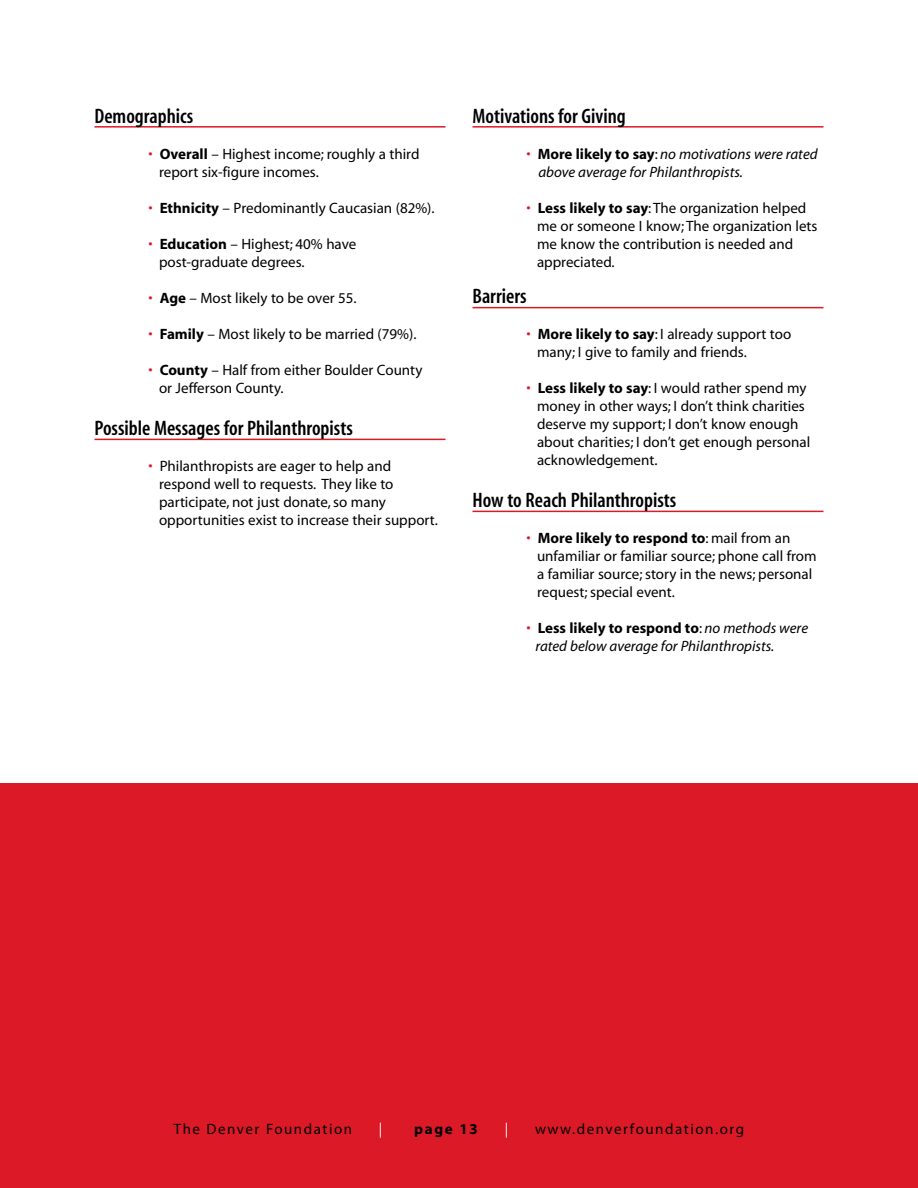
<style>
.page{position:relative;width:918px;height:1188px;background:#fff}
.page>*{position:absolute;margin:0;border:0;box-sizing:border-box;transform-origin:0 0}
.t1{font:21px "Myriad MM 565 300";color:#000}
.t2{font:15px/18px "Myriad MM 400 600";color:#000}
.t3{font:15px/18px "Myriad MM It 400 600";color:#000}
.t4{font:15px "Myriad MM 700 600";color:#000}
.t5{font:15px "Myriad MM 400 600";letter-spacing:.1em;color:#000}
.t6{font:15px "Myriad MM 400 600";color:#fff}
.s1{color:#dc1927}
.s2{font-family:"Myriad MM 700 600"}
.s3{font-family:"Myriad MM 400 600";color:#dc1927}
.s4{font-family:"Myriad MM 400 600"}
.s5{font-family:"Myriad MM It 400 600"}
</style>
<div class="page">
<div style="left:0;top:783px;width:918px;height:405px;background:#dc1927"></div>
<hr style="left:94px;top:126px;width:352px;height:2px;background:#dc1927">
<hr style="left:472px;top:126px;width:352px;height:2px;background:#dc1927">
<hr style="left:472px;top:307px;width:352px;height:1px;background:#dc1927">
<hr style="left:472px;top:511px;width:352px;height:1px;background:#dc1927">
<hr style="left:94px;top:439px;width:352px;height:1px;background:#dc1927">
<h1 class="t1" style="left:94px;top:107px;width:100px">Demographics</h1>
<p class="t2" style="left:159px;top:145px;width:262px;text-indent:-11px"><span class="s1">•</span> <span class="s2">Overall</span> – Highest income; roughly a third report six-figure incomes.</p>
<p class="t2" style="left:148px;top:199px;width:288px"><span class="s1">•</span> <span class="s2">Ethnicity</span> – Predominantly Caucasian (82%).</p>
<p class="t2" style="left:159px;top:235px;width:199px;text-indent:-11px"><span class="s1">•</span> <span class="s2">Education</span> – Highest; 40% have post-graduate degrees.</p>
<p class="t2" style="left:149px;top:289px;width:210px"><span class="s1">•</span> <span class="s2">Age</span> – Most likely to be over 55.</p>
<p class="t2" style="left:149px;top:325px;width:270px"><span class="s1">•</span> <span class="s2">Family</span> – Most likely to be married (79%).</p>
<p class="t2" style="left:159px;top:361px;width:265px;text-indent:-11px"><span class="s1">•</span> <span class="s2">County</span> – Half from either Boulder County or Jefferson County.</p>
<h1 class="t1" style="left:94px;top:419px;width:260px">Possible Messages for Philanthropists</h1>
<p class="t2" style="left:159px;top:457px;width:280px;text-indent:-11px"><span class="s1">•</span> Philanthropists are eager to help and respond well to requests. They like to participate, not just donate, so many opportunities exist to increase their support.</p>
<h1 class="t1" style="left:472px;top:107px;width:155px">Motivations for Giving</h1>
<p class="t3" style="left:538px;top:145px;width:281px;text-indent:-12px"><span class="s3">•</span> <span class="s2">More likely to say</span><span class="s4">:</span> no motivations were rated above average for Philanthropists.</p>
<p class="t2" style="left:537px;top:199px;width:282px;text-indent:-11px"><span class="s1">•</span> <span class="s2">Less likely to say</span>: The organization helped me or someone I know; The organization lets me know the contribution is needed and appreciated.</p>
<h1 class="t1" style="left:472px;top:287px;width:56px">Barriers</h1>
<p class="t2" style="left:537px;top:325px;width:256px;text-indent:-11px"><span class="s1">•</span> <span class="s2">More likely to say</span>: I already support too many; I give to family and friends.</p>
<p class="t2" style="left:537px;top:379px;width:275px;text-indent:-11px"><span class="s1">•</span> <span class="s2">Less likely to say</span>: I would rather spend my money in other ways; I don’t think charities deserve my support; I don’t know enough about charities; I don’t get enough personal acknowledgement.</p>
<h1 class="t1" style="left:472px;top:491px;width:205px">How to Reach Philanthropists</h1>
<p class="t4" style="left:526px;top:532px;width:265px"><span class="s3">•</span> More likely to respond to<span class="s4">: mail from an</span></p>
<p class="t2" style="left:537px;top:547px;width:281px">unfamiliar or familiar source; phone call from a familiar source; story in the news; personal request; special event.</p>
<p class="t4" style="left:526px;top:622px;width:283px"><span class="s3">•</span> Less likely to respond to<span class="s4">:</span> <span class="s5">no methods were</span></p>
<p class="t3" style="left:535px;top:637px;width:240px">rated below average for Philanthropists.</p>
<p class="t5" style="left:174px;top:1123px;width:180px">The Denver Foundation</p>
<p class="t6" style="left:379px;top:1123px;width:5px">|</p>
<p class="t4" style="left:414px;top:1123px;width:65px">page 13</p>
<p class="t6" style="left:505px;top:1123px;width:5px">|</p>
<p class="t5" style="left:535px;top:1123px;width:211px">www.denverfoundation.org</p>
</div>
